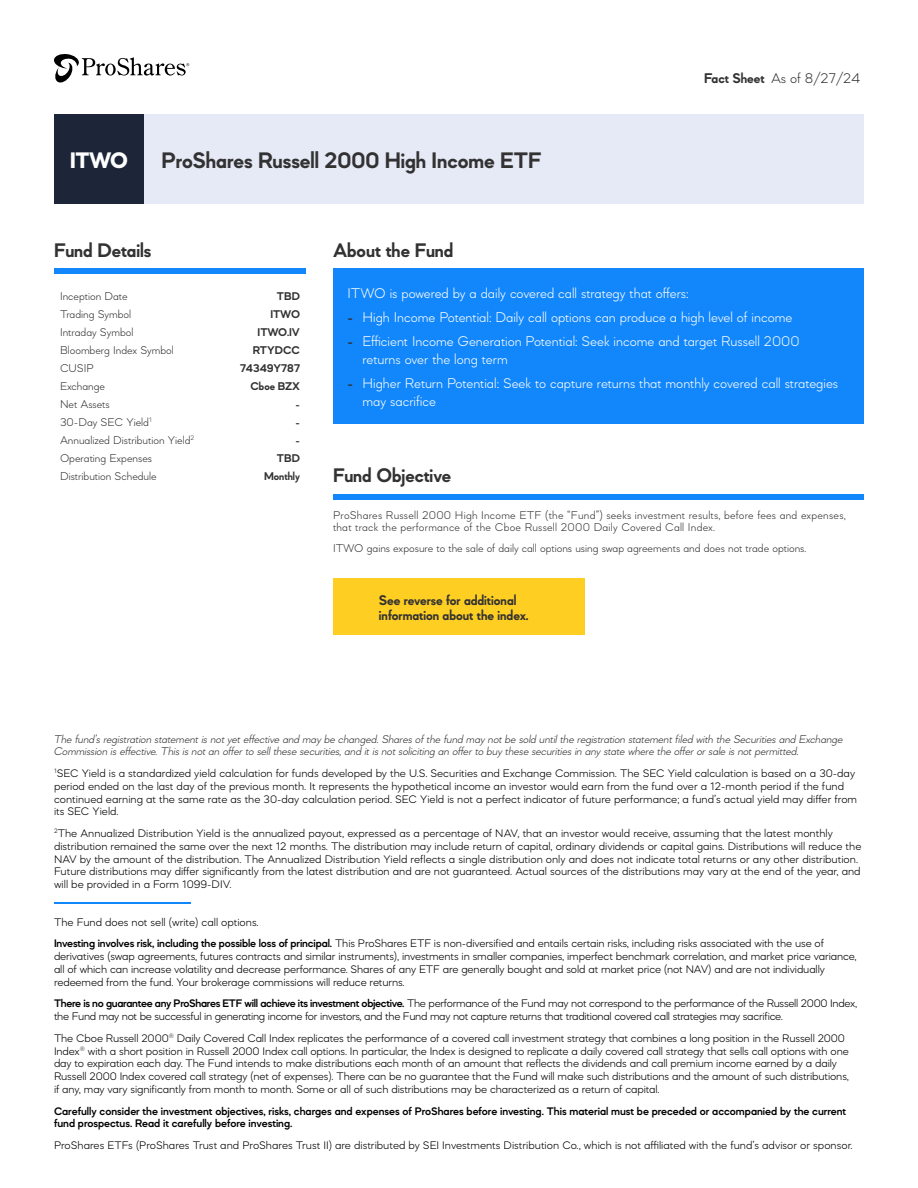
<style>
.page{position:relative;width:918px;height:1188px;background:#fff}
.page>*{position:absolute;margin:0;border:0;box-sizing:border-box;transform-origin:0 0}
.t1{font:700 24px "Mazzard L";color:#323232}
.t2{font:800 24px "Mazzard L";color:#fff}
.t3{font:700 21px "Mazzard L";color:#323232}
.t4{font:300 15px/18px "Mazzard L";color:#fff}
.t5{font:700 15px/15px "Mazzard L";color:#323232}
.t6{font:300 15px "Mazzard L";letter-spacing:-.005em;color:#323232}
.t7{font:italic 300 12px/12px "Mazzard L";letter-spacing:-.01em;color:#323232}
.t8{font:300 12px/18px "Mazzard L";color:#323232}
.t9{font:300 12px/12px "Mazzard L";letter-spacing:.02em;color:#323232}
.t10{font:700 12px "Mazzard L";color:#323232}
.t11{font:300 11.25px/12.8px "Mazzard M";letter-spacing:-.01em;color:#000}
.t12{font:600 11.25px/12.8px "Mazzard M";color:#000}
.s1{font-weight:700}
.s2{font-weight:700;color:#323232}
.s3{font-weight:600}
</style>
<div class="page">
<div style="left:54px;top:114px;width:810px;height:90px;background:#e6eaf7"></div>
<div style="left:54px;top:114px;width:90px;height:90px;background:#1d2639"></div>
<svg style="left:54px;top:54px;width:135px;height:29px"></svg>
<div style="left:333px;top:494px;width:531px;height:6px;background:#1287fc"></div>
<div style="left:333px;top:578px;width:252px;height:57px;background:#ffce22"></div>
<div style="left:333px;top:268px;width:531px;height:156px;background:#1287fc"></div>
<div style="left:54px;top:268px;width:252px;height:6px;background:#1287fc"></div>
<hr style="left:54px;top:902px;width:136px;height:2px;background:#1287fc">
<p class="t2" style="left:70px;top:145px;width:59px">ITWO</p>
<p class="t1" style="left:161px;top:145px;width:382px">ProShares Russell 2000 High Income ETF</p>
<p class="t6" style="left:704px;top:69px;width:158px"><span class="s1">Fact Sheet</span> As of 8/27/24</p>
<p class="t3" style="left:54px;top:238px;width:99px">Fund Details</p>
<p class="t8" style="left:60px;top:287px;width:69px">Inception Date</p>
<p class="t8" style="left:60px;top:305px;width:73px">Trading Symbol</p>
<p class="t8" style="left:60px;top:323px;width:75px">Intraday Symbol</p>
<p class="t8" style="left:60px;top:341px;width:115px">Bloomberg Index Symbol<br>CUSIP</p>
<p class="t8" style="left:60px;top:377px;width:47px">Exchange</p>
<p class="t8" style="left:60px;top:395px;width:51px">Net Assets</p>
<p class="t8" style="left:60px;top:413px;width:93px">30-Day SEC Yield<sup>1</sup></p>
<p class="t8" style="left:60px;top:431px;width:136px">Annualized Distribution Yield<sup>2<br></sup>Operating Expenses</p>
<p class="t8" style="left:60px;top:467px;width:98px">Distribution Schedule</p>
<p class="t10" style="left:277px;top:289px;width:25px">TBD</p>
<p class="t10" style="left:270px;top:307px;width:31px">ITWO</p>
<p class="t10" style="left:258px;top:325px;width:44px">ITWO.IV</p>
<p class="t10" style="left:253px;top:343px;width:49px">RTYDCC</p>
<p class="t10" style="left:240px;top:361px;width:61px">74349Y787</p>
<p class="t10" style="left:250px;top:379px;width:51px">Cboe BZX</p>
<p class="t10" style="left:296px;top:397px;width:6px">-</p>
<p class="t10" style="left:296px;top:415px;width:6px">-</p>
<p class="t10" style="left:296px;top:433px;width:6px">-</p>
<p class="t10" style="left:277px;top:451px;width:25px">TBD</p>
<p class="t10" style="left:264px;top:469px;width:37px">Monthly</p>
<p class="t3" style="left:333px;top:238px;width:122px">About the Fund</p>
<p class="t4" style="left:347px;top:284px;width:343px">ITWO is powered by a daily covered call strategy that offers:</p>
<p class="t4" style="left:347px;top:308px;width:446px"><span class="s2">-</span> High Income Potential: Daily call options can produce a high level of income</p>
<p class="t4" style="left:362px;top:332px;width:439px;text-indent:-15px"><span class="s2">-</span> Efficient Income Generation Potential: Seek income and target Russell 2000 returns over the long term</p>
<p class="t4" style="left:362px;top:374px;width:477px;text-indent:-15px"><span class="s2">-</span> Higher Return Potential: Seek to capture returns that monthly covered call strategies may sacrifice</p>
<p class="t3" style="left:333px;top:463px;width:120px">Fund Objective</p>
<p class="t9" style="left:333px;top:509px;width:514px">ProShares Russell 2000 High Income ETF (the “Fund”) seeks investment results, before fees and expenses, that track the performance of the Cboe Russell 2000 Daily Covered Call Index.</p>
<p class="t8" style="left:333px;top:539px;width:475px">ITWO gains exposure to the sale of daily call options using swap agreements and does not trade options.</p>
<p class="t5" style="left:379px;top:592px;width:151px">See reverse for additional information about the index.</p>
<p class="t7" style="left:54px;top:733px;width:791px">The fund’s registration statement is not yet effective and may be changed. Shares of the fund may not be sold until the registration statement filed with the Securities and Exchange<br>Commission is effective. This is not an offer to sell these securities, and it is not soliciting an offer to buy these securities in any state where the offer or sale is not permitted.</p>
<p class="t11" style="left:54px;top:767px;width:805px"><sup>1</sup>SEC Yield is a standardized yield calculation for funds developed by the U.S. Securities and Exchange Commission. The SEC Yield calculation is based on a 30-day period ended on the last day of the previous month. It represents the hypothetical income an investor would earn from the fund over a 12-month period if the fund continued earning at the same rate as the 30-day calculation period. SEC Yield is not a perfect indicator of future performance; a fund’s actual yield may differ from its SEC Yield.</p>
<p class="t11" style="left:54px;top:827px;width:809px"><sup>2</sup>The Annualized Distribution Yield is the annualized payout, expressed as a percentage of NAV, that an investor would receive, assuming that the latest monthly distribution remained the same over the next 12 months. The distribution may include return of capital, ordinary dividends or capital gains. Distributions will reduce the NAV by the amount of the distribution. The Annualized Distribution Yield reflects a single distribution only and does not indicate total returns or any other distribution.<br>Future distributions may differ significantly from the latest distribution and are not guaranteed. Actual sources of the distributions may vary at the end of the year, and will be provided in a Form 1099-DIV.</p>
<p class="t11" style="left:54px;top:915px;width:206px">The Fund does not sell (write) call options.</p>
<p class="t11" style="left:54px;top:937px;width:804px"><span class="s3">Investing involves risk, including the possible loss of principal.</span> This ProShares ETF is non-diversified and entails certain risks, including risks associated with the use of derivatives (swap agreements, futures contracts and similar instruments), investments in smaller companies, imperfect benchmark correlation, and market price variance, all of which can increase volatility and decrease performance. Shares of any ETF are generally bought and sold at market price (not NAV) and are not individually redeemed from the fund. Your brokerage commissions will reduce returns.</p>
<p class="t11" style="left:54px;top:997px;width:805px"><span class="s3">There is no guarantee any ProShares ETF will achieve its investment objective.</span> The performance of the Fund may not correspond to the performance of the Russell 2000 Index, the Fund may not be successful in generating income for investors, and the Fund may not capture returns that traditional covered call strategies may sacrifice.</p>
<p class="t11" style="left:54px;top:1031px;width:796px">The Cboe Russell 2000<sup>®</sup> Daily Covered Call Index replicates the performance of a covered call investment strategy that combines a long position in the Russell 2000<br>Index<sup>®</sup> with a short position in Russell 2000 Index call options. In particular, the Index is designed to replicate a daily covered call strategy that sells call options with one day to expiration each day. The Fund intends to make distributions each month of an amount that reflects the dividends and call premium income earned by a daily Russell 2000 Index covered call strategy (net of expenses). There can be no guarantee that the Fund will make such distributions and the amount of such distributions, if any, may vary significantly from month to month. Some or all of such distributions may be characterized as a return of capital.</p>
<p class="t12" style="left:54px;top:1104px;width:794px">Carefully consider the investment objectives, risks, charges and expenses of ProShares before investing. This material must be preceded or accompanied by the current fund prospectus. Read it carefully before investing.</p>
<p class="t11" style="left:54px;top:1139px;width:800px">ProShares ETFs (ProShares Trust and ProShares Trust II) are distributed by SEI Investments Distribution Co., which is not affiliated with the fund’s advisor or sponsor.</p>
</div>
